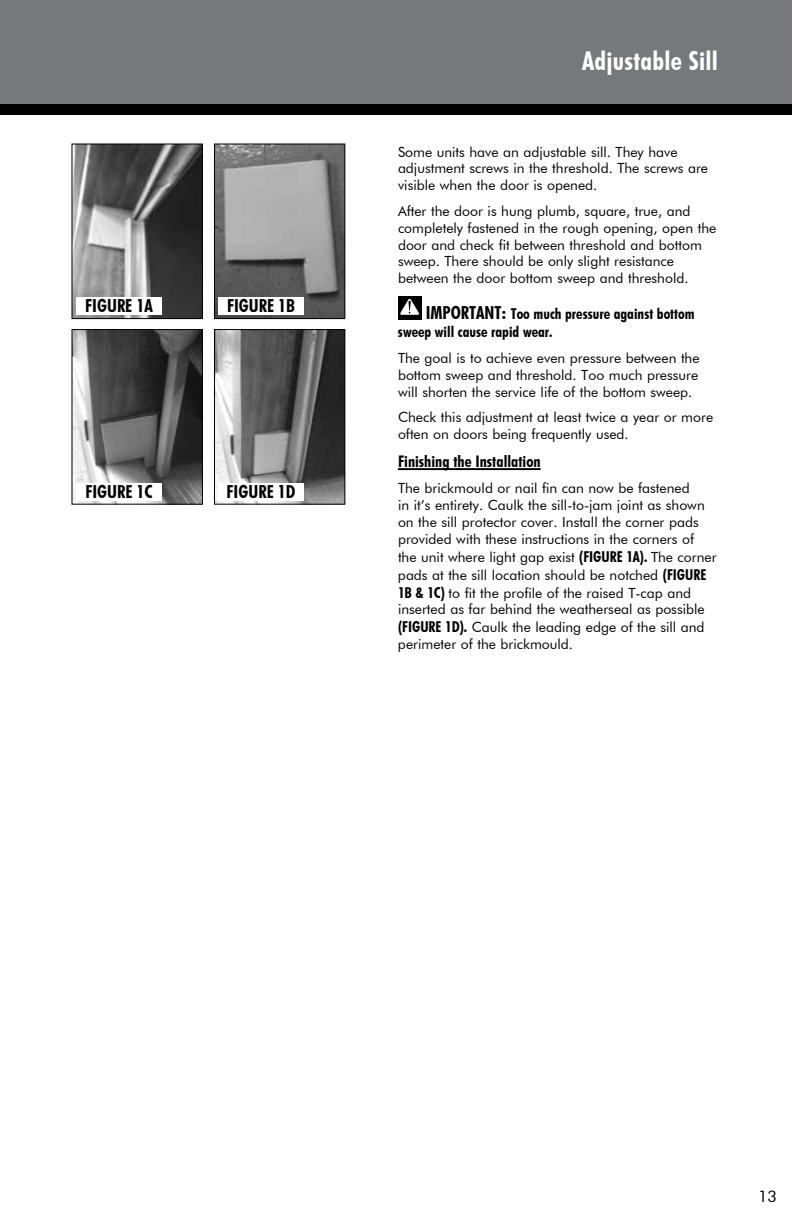
<style>
.page{position:relative;width:792px;height:1224px;background:#fff}
.page>*{position:absolute;margin:0;border:0;box-sizing:border-box;transform-origin:0 0}
.t1{font:700 condensed 26px "Futura BT";letter-spacing:.01em;color:#fff}
.t2{font:700 condensed 18px "Futura BT";color:#000}
.t3{font:700 condensed 16px "Futura BT";color:#000}
.t4{font:16px "Futura BT";color:#000}
.t5{font:700 condensed 15px/18px "Futura BT";color:#000}
.t6{font:14px/16.8px "Futura BT";color:#000}
.s1{font-size:18px}
.s2{font-weight:700;font-stretch:condensed;font-size:15px}
</style>
<div class="page">
<div style="left:0;top:0;width:792px;height:108px;background:#77787b"></div>
<div style="left:0;top:104px;width:792px;height:11px;background:#000"></div>
<hr style="left:398px;top:468px;width:143px;height:2px;background:#000">
<div style="left:398px;top:296px;width:23px;height:23px;background:#000"></div>
<svg style="left:400px;top:299px;width:19px;height:16px"></svg>
<img style="left:216px;top:146px;width:127px;height:171px">
<div style="left:214px;top:144px;width:131px;height:175px;border:1px solid #000"></div>
<img style="left:216px;top:331px;width:127px;height:172px">
<div style="left:214px;top:329px;width:131px;height:176px;border:1px solid #000"></div>
<img style="left:74px;top:331px;width:127px;height:172px">
<div style="left:72px;top:329px;width:131px;height:176px;border:1px solid #000"></div>
<img style="left:74px;top:146px;width:127px;height:171px">
<div style="left:72px;top:144px;width:131px;height:175px;border:1px solid #000"></div>
<div style="left:76px;top:297px;width:86px;height:18px;background:#fff"></div>
<div style="left:218px;top:297px;width:86px;height:18px;background:#fff"></div>
<div style="left:76px;top:483px;width:86px;height:18px;background:#fff"></div>
<div style="left:218px;top:483px;width:86px;height:18px;background:#fff"></div>
<p class="t2" style="left:85px;top:294px;width:69px">FIGURE 1a</p>
<p class="t2" style="left:227px;top:294px;width:68px">FIGURE 1b</p>
<p class="t2" style="left:85px;top:480px;width:66px">FIGURE 1c</p>
<p class="t2" style="left:227px;top:480px;width:69px">FIGURE 1d</p>
<h1 class="t1" style="left:582px;top:45px;width:138px">Adjustable Sill</h1>
<p class="t6" style="left:398px;top:143px;width:312px">Some units have an adjustable sill. They have adjustment screws in the threshold. The screws are visible when the door is opened.</p>
<p class="t6" style="left:398px;top:203px;width:320px">After the door is hung plumb, square, true, and completely fastened in the rough opening, open the door and check fit between threshold and bottom sweep. There should be only slight resistance between the door bottom sweep and threshold.</p>
<p class="t5" style="left:398px;top:305px;width:298px;text-indent:28px"><span class="s1">IMPORTANT:</span> Too much pressure against bottom sweep will cause rapid wear.</p>
<p class="t6" style="left:398px;top:349px;width:303px;text-align:justify">The goal is to achieve even pressure between the bottom sweep and threshold. Too much pressure will shorten the service life of the bottom sweep.</p>
<p class="t6" style="left:398px;top:409px;width:317px">Check this adjustment at least twice a year or more often on doors being frequently used.</p>
<p class="t3" style="left:398px;top:452px;width:144px">Finishing the Installation</p>
<p class="t6" style="left:398px;top:479px;width:320px;line-height:17.4px">The brickmould or nail fin can now be fastened<br>in it’s entirety. Caulk the sill-to-jam joint as shown on the sill protector cover. Install the corner pads provided with these instructions in the corners of<br>the unit where light gap exist <span class="s2">(FIGURE 1A).</span> The corner pads at the sill location should be notched <span class="s2">(FIGURE 1B &amp; 1C)</span> to fit the profile of the raised T-cap and inserted as far behind the weatherseal as possible <span class="s2">(FIGURE 1D).</span> Caulk the leading edge of the sill and perimeter of the brickmould.</p>
<p class="t4" style="left:758px;top:1187px;width:20px">13</p>
</div>
